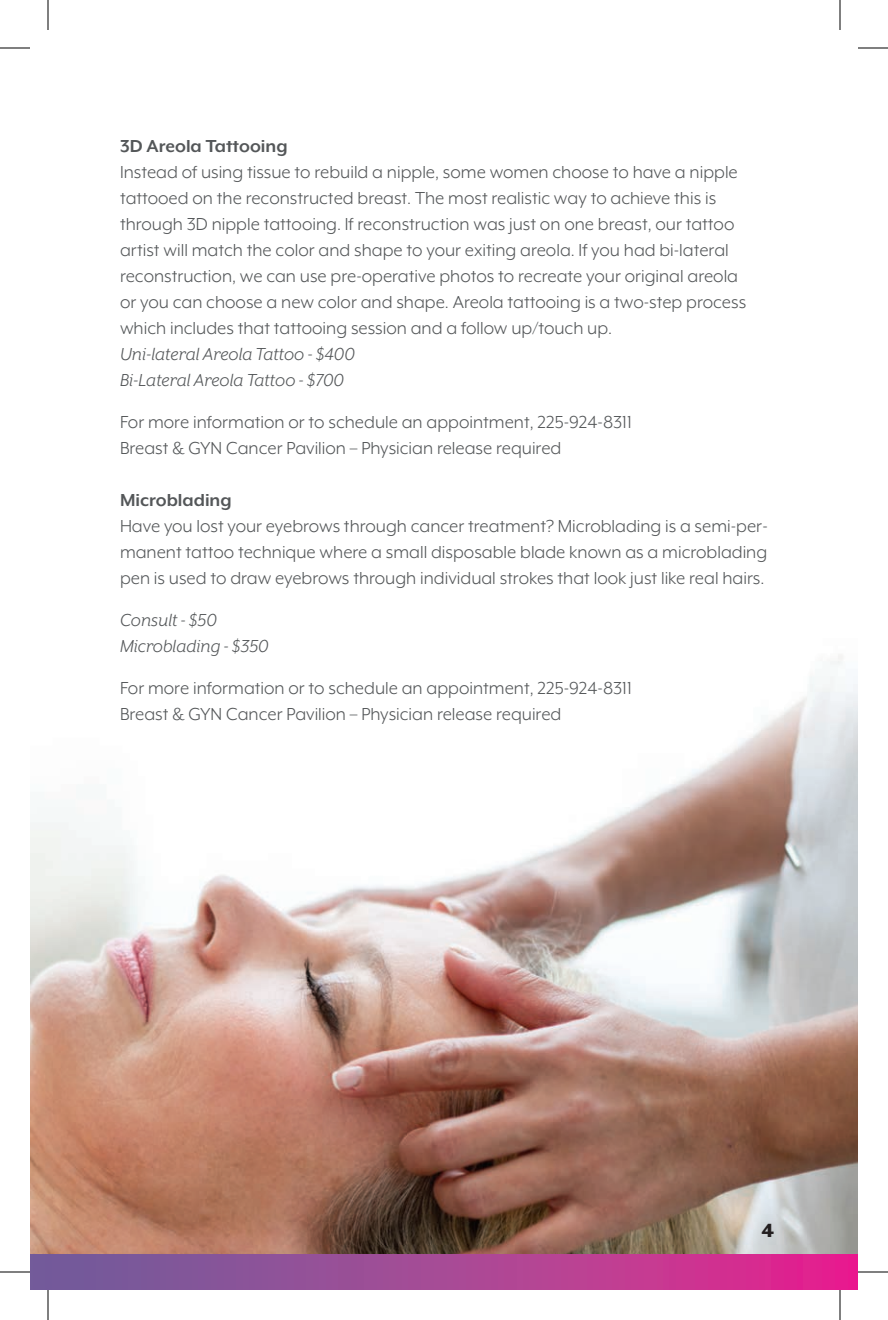
<style>
.page{position:relative;width:888px;height:1320px;background:#fff}
.page>*{position:absolute;margin:0;border:0;box-sizing:border-box;transform-origin:0 0}
.t1{font:800 22px "Mr Eaves XL Mod OT";color:#231f20}
.t2{font:20px/26px "Mr Eaves XL Mod OT";color:#545759}
.t3{font:italic 20px/26px "Mr Eaves XL San OT";color:#545759}
.t4{font:700 20px "Mr Eaves XL Mod OT";color:#545759}
</style>
<div class="page">
<img style="left:30px;top:654px;width:828px;height:600px">
<div style="left:30px;top:1254px;width:828px;height:36px;background:linear-gradient(to right,#6c639c,#e5278f)"></div>
<svg style="left:0;top:47px;width:30px;height:1px"></svg>
<svg style="left:858px;top:47px;width:30px;height:1px"></svg>
<svg style="left:0;top:1271px;width:30px;height:1px"></svg>
<svg style="left:858px;top:1271px;width:30px;height:1px"></svg>
<svg style="left:47px;top:0;width:1px;height:30px"></svg>
<svg style="left:47px;top:1290px;width:1px;height:30px"></svg>
<svg style="left:839px;top:0;width:1px;height:30px"></svg>
<svg style="left:839px;top:1290px;width:1px;height:30px"></svg>
<hr style="left:0;top:48px;width:30px;height:1px;background:#000">
<hr style="left:858px;top:48px;width:30px;height:1px;background:#000">
<hr style="left:0;top:1272px;width:30px;height:1px;background:#000">
<hr style="left:858px;top:1272px;width:30px;height:1px;background:#000">
<hr style="left:48px;top:0;width:1px;height:30px;background:#000">
<hr style="left:48px;top:1290px;width:1px;height:30px;background:#000">
<hr style="left:840px;top:0;width:1px;height:30px;background:#000">
<hr style="left:840px;top:1290px;width:1px;height:30px;background:#000">
<p class="t4" style="left:120px;top:136px;width:169px">3D Areola Tattooing</p>
<p class="t2" style="left:120px;top:159px;width:628px">Instead of using tissue to rebuild a nipple, some women choose to have a nipple tattooed on the reconstructed breast. The most realistic way to achieve this is through 3D nipple tattooing. If reconstruction was just on one breast, our tattoo artist will match the color and shape to your exiting areola. If you had bi-lateral reconstruction, we can use pre-operative photos to recreate your original areola or you can choose a new color and shape. Areola tattooing is a two-step process which includes that tattooing session and a follow up/touch up.</p>
<p class="t3" style="left:120px;top:341px;width:236px">Uni-lateral Areola Tattoo - $400<br>Bi-Lateral Areola Tattoo - $700</p>
<p class="t2" style="left:120px;top:409px;width:514px">For more information or to schedule an appointment, 225-924-8311<br>Breast &amp; GYN Cancer Pavilion – Physician release required</p>
<p class="t4" style="left:120px;top:490px;width:113px">Microblading</p>
<p class="t2" style="left:120px;top:513px;width:649px;text-align:justify">Have you lost your eyebrows through cancer treatment? Microblading is a semi-per&shy;manent tattoo technique where a small disposable blade known as a microblading pen is used to draw eyebrows through individual strokes that look just like real hairs.</p>
<p class="t3" style="left:120px;top:607px;width:150px">Consult - $50<br>Microblading - $350</p>
<p class="t2" style="left:120px;top:675px;width:514px">For more information or to schedule an appointment, 225-924-8311<br>Breast &amp; GYN Cancer Pavilion – Physician release required</p>
<p class="t1" style="left:762px;top:1219px;width:14px">4</p>
</div>
